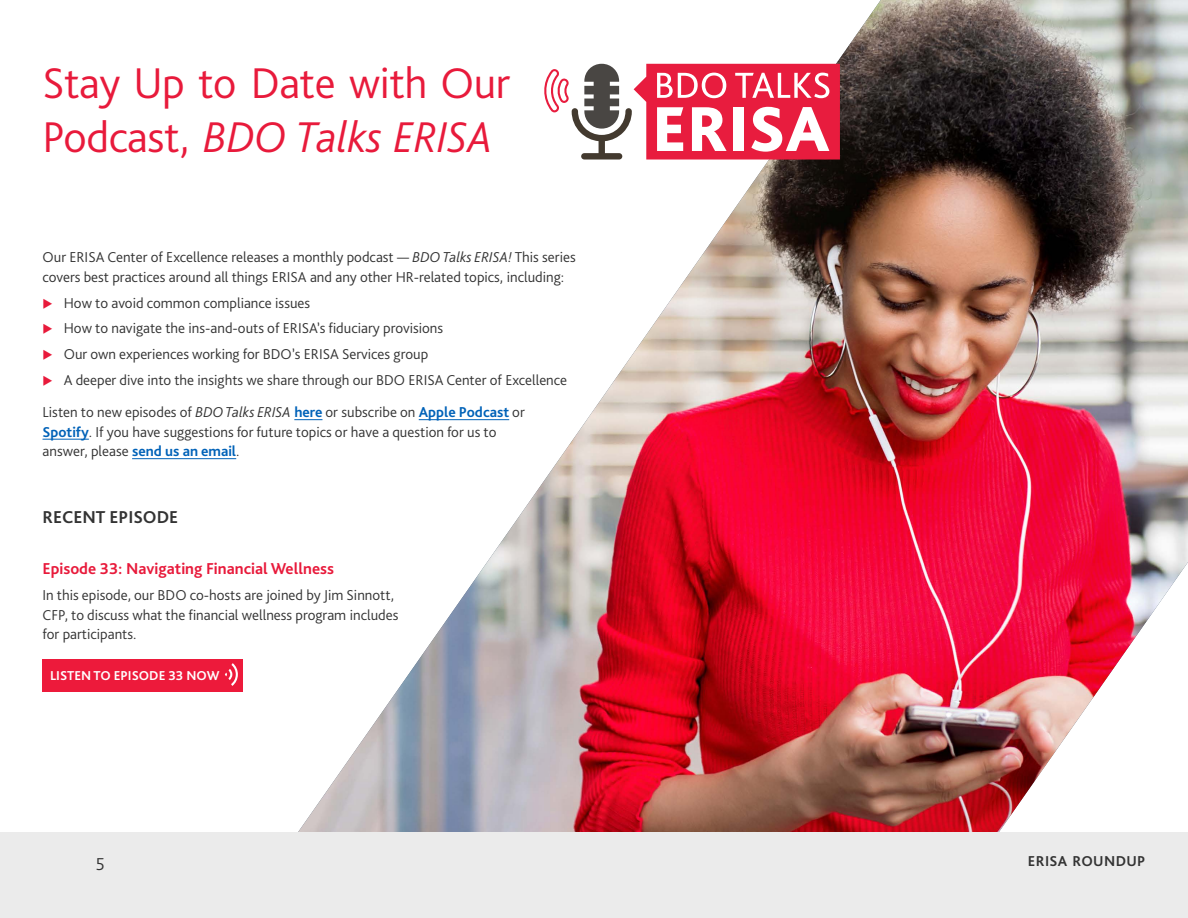
<style>
.page{position:relative;width:1188px;height:918px;background:#fff}
.page>*{position:absolute;margin:0;border:0;box-sizing:border-box;transform-origin:0 0}
.t1{font:300 45px/54px "Bliss Pro";letter-spacing:-.01em;color:#e81a3b}
.t2{font:700 18px "Bliss Pro";color:#333}
.t3{font:300 18px "Bliss Pro";color:#333}
.t4{font:700 16.5px "Bliss Pro";color:#e81a3b}
.t5{font:300 15px/19.5px "Bliss Pro";color:#333}
.t6{font:700 15px "Bliss Pro";letter-spacing:.025em;color:#333}
.t7{font:700 13.5px "Bliss Pro";color:#fff}
.s1{font-style:italic}
.s2{font-weight:700;color:#0062b8}
</style>
<div class="page">
<img style="left:294px;top:0;width:894px;height:833px">
<svg style="left:542px;top:64px;width:298px;height:96px"></svg>
<div style="left:43px;top:659px;width:200px;height:32px;background:#ed1a3b"></div>
<svg style="left:225px;top:663px;width:13px;height:23px"></svg>
<svg style="left:294px;top:419px;width:28px;height:1px"></svg>
<hr style="left:419px;top:419px;width:90px;height:1px;background:#0062b8">
<hr style="left:43px;top:439px;width:46px;height:1px;background:#0062b8">
<hr style="left:132px;top:458px;width:104px;height:1px;background:#0062b8">
<div style="left:0;top:833px;width:1188px;height:85px;background:#ebebeb"></div>
<h1 class="t1" style="left:43px;top:55px;width:469px">Stay Up to Date with Our<br>Podcast, <span class="s1">BDO Talks ERISA</span></h1>
<p class="t5" style="left:43px;top:247px;width:535px">Our ERISA Center of Excellence releases a monthly podcast — <span class="s1">BDO Talks ERISA!</span> This series covers best practices around all things ERISA and any other HR-related topics, including:</p>
<p class="t5" style="left:64px;top:289px;width:505px;line-height:26px">How to avoid common compliance issues<br>How to navigate the ins-and-outs of ERISA’s fiduciary provisions<br>Our own experiences working for BDO’s ERISA Services group<br>A deeper dive into the insights we share through our BDO ERISA Center of Excellence</p>
<p class="t5" style="left:43px;top:402px;width:484px">Listen to new episodes of <span class="s1">BDO Talks ERISA</span> <span class="s2">here</span> or subscribe on <span class="s2">Apple Podcast</span> or<br><span class="s2">Spotify</span>. If you have suggestions for future topics or have a question for us to answer, please <span class="s2">send us an email</span>.</p>
<p class="t2" style="left:43px;top:506px;width:137px">RECENT EPISODE</p>
<p class="t4" style="left:43px;top:559px;width:293px">Episode 33: Navigating Financial Wellness</p>
<p class="t5" style="left:43px;top:585px;width:357px">In this episode, our BDO co-hosts are joined by Jim Sinnott,<br>CFP, to discuss what the financial wellness program includes for participants.</p>
<p class="t7" style="left:50px;top:667px;width:171px">LISTEN TO EPISODE 33 NOW</p>
<p class="t3" style="left:96px;top:853px;width:11px">5</p>
<p class="t6" style="left:1028px;top:851px;width:119px">ERISA ROUNDUP</p>
</div>
